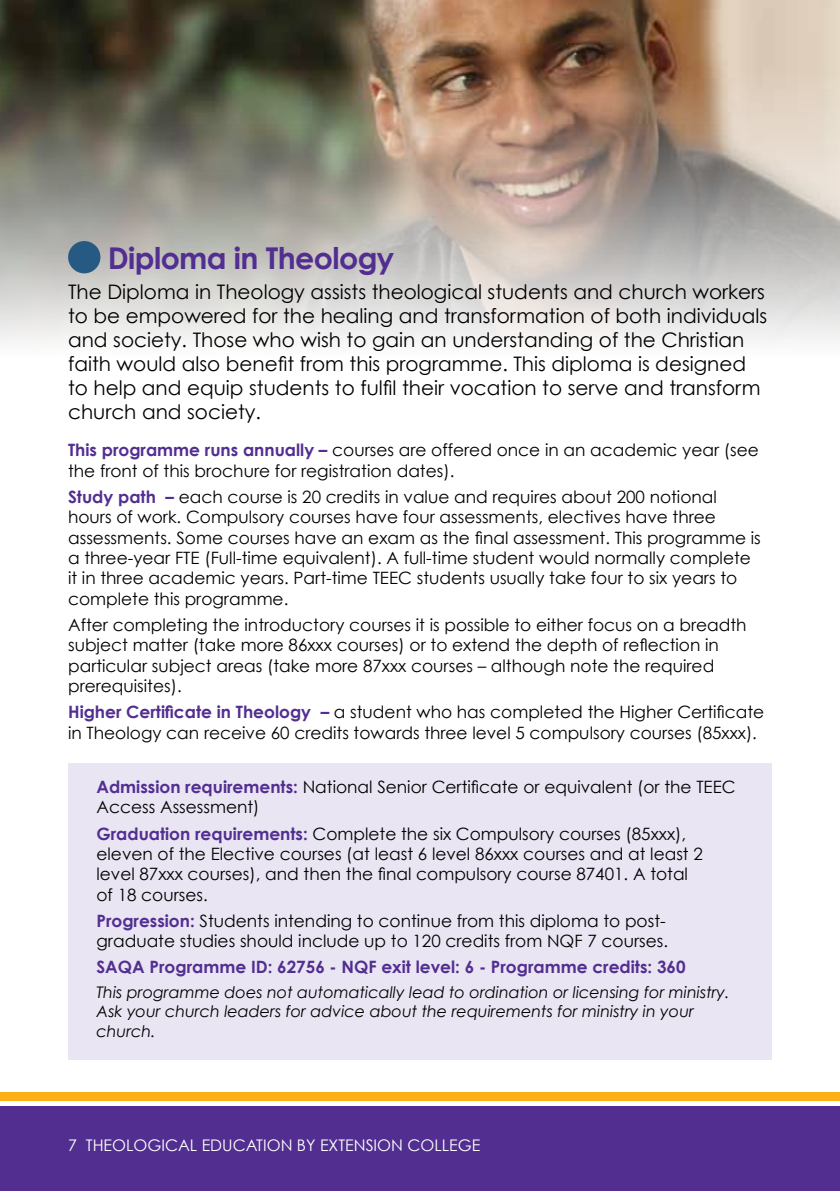
<style>
.page{position:relative;width:840px;height:1191px;background:#fff}
.page>*{position:absolute;margin:0;border:0;box-sizing:border-box;transform-origin:0 0}
.t1{font:700 30px "Century Gothic";letter-spacing:-.02em;color:#522e91}
.t2{font:20px/24px "Century Gothic";color:#000}
.t3{font:17px/20.4px "Century Gothic";color:#000}
.t4{font:700 17px "Century Gothic";color:#522e91}
.t5{font:italic 16px/19.2px "Century Gothic";color:#000}
.t6{font:16px "Century Gothic";color:#fff}
.s1{font-weight:700;color:#522e91}
</style>
<div class="page">
<div style="left:68px;top:763px;width:703px;height:296px;background:#e9e5f3"></div>
<img style="left:0;top:0;width:839px;height:68px">
<img style="left:0;top:68px;width:839px;height:273px">
<div style="left:0;top:1091px;width:839px;height:9px;background:#fcaf17"></div>
<div style="left:0;top:1106px;width:839px;height:85px;background:#522e91"></div>
<div style="left:68px;top:241px;width:32px;height:32px;background:#265a83;border-radius:50%"></div>
<h1 class="t1" style="left:108px;top:239px;width:288px">Diploma in Theology</h1>
<p class="t2" style="left:68px;top:279px;width:700px">The Diploma in Theology assists theological students and church workers to be empowered for the healing and transformation of both individuals and society. Those who wish to gain an understanding of the Christian faith would also benefit from this programme. This diploma is designed to help and equip students to fulfil their vocation to serve and transform church and society.</p>
<p class="t3" style="left:68px;top:440px;width:692px"><span class="s1">This programme runs annually –</span> courses are offered once in an academic year (see the front of this brochure for registration dates).</p>
<p class="t3" style="left:68px;top:486px;width:694px"><span class="s1">Study path –</span> each course is 20 credits in value and requires about 200 notional hours of work. Compulsory courses have four assessments, electives have three assessments. Some courses have an exam as the final assessment. This programme is a three-year FTE (Full-time equivalent). A full-time student would normally complete it in three academic years. Part-time TEEC students usually take four to six years to complete this programme.</p>
<p class="t3" style="left:68px;top:614px;width:679px">After completing the introductory courses it is possible to either focus on a breadth subject matter (take more 86xxx courses) or to extend the depth of reflection in particular subject areas (take more 87xxx courses – although note the required prerequisites).</p>
<p class="t3" style="left:68px;top:701px;width:697px"><span class="s1">Higher Certificate in Theology –</span> a student who has completed the Higher Certificate in Theology can receive 60 credits towards three level 5 compulsory courses (85xxx).</p>
<p class="t3" style="left:96px;top:776px;width:640px"><span class="s1">Admission requirements:</span> National Senior Certificate or equivalent (or the TEEC<br>Access Assessment)</p>
<p class="t3" style="left:96px;top:823px;width:607px"><span class="s1">Graduation requirements:</span> Complete the six Compulsory courses (85xxx), eleven of the Elective courses (at least 6 level 86xxx courses and at least 2 level 87xxx courses), and then the final compulsory course 87401. A total of 18 courses.</p>
<p class="t3" style="left:96px;top:910px;width:573px"><span class="s1">Progression:</span> Students intending to continue from this diploma to post&shy;graduate studies should include up to 120 credits from NQF 7 courses.</p>
<p class="t4" style="left:96px;top:956px;width:590px">SAQA Programme ID: 62756 - NQF exit level: 6 - Programme credits: 360</p>
<p class="t5" style="left:96px;top:982px;width:634px">This programme does not automatically lead to ordination or licensing for ministry.<br>Ask your church leaders for advice about the requirements for ministry in your church.</p>
<p class="t6" style="left:68px;top:1135px;width:413px">7 THEOLOGICAL EDUCATION BY EXTENSION COLLEGE</p>
</div>
